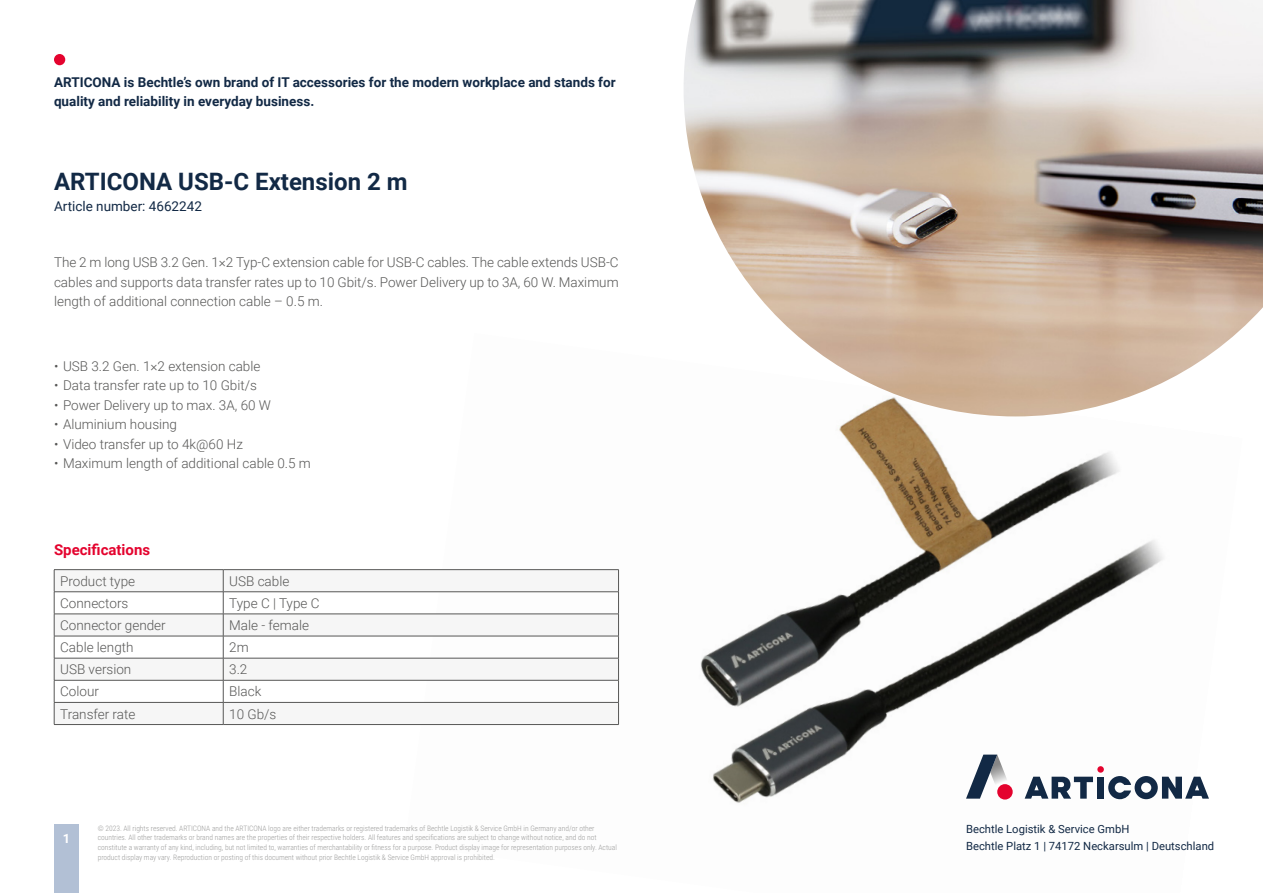
<style>
.page{position:relative;width:1263px;height:893px;background:#fff}
.page>*{position:absolute;margin:0;border:0;box-sizing:border-box;transform-origin:0 0}
.t1{font:700 24px "Roboto";color:#122945}
.t2{font:700 15px "Roboto";color:#e4032e}
.t3{font:300 13.5px/19.5px "Roboto";color:#575756;text-align:justify}
.t4{font:700 13.5px/19.5px "Roboto";color:#122945}
.t5{font:13.5px "Roboto";color:#122945}
.t6{font:700 12.75px "Roboto";color:#fff}
.t7{font:11.25px/16.5px "Roboto";color:#122945}
.t8{font:300 7.5px/9.8px "Roboto Condensed";color:#9d9d9c}
</style>
<div class="page">
<img style="left:619px;top:416px;width:545px;height:387px">
<div style="left:54px;top:54px;width:11px;height:11px;background:#e4032e;border-radius:50%"></div>
<div style="left:1097px;top:766px;width:7px;height:7px;background:#e4032e;border-radius:50%"></div>
<svg style="left:1025px;top:777px;width:68px;height:22px"></svg>
<div style="left:1097px;top:777px;width:7px;height:22px;background:#122945"></div>
<svg style="left:1108px;top:776px;width:101px;height:23px"></svg>
<svg style="left:966px;top:755px;width:49px;height:44px"></svg>
<div style="left:997px;top:784px;width:16px;height:15px;background:#e4032e;border-radius:50%"></div>
<img style="left:684px;top:0;width:579px;height:416px">
<div style="left:54px;top:825px;width:25px;height:68px;background:#b2c0d5"></div>
<hr style="left:54px;top:569px;width:169px;height:1px;background:#575756">
<hr style="left:223px;top:569px;width:396px;height:1px;background:#575756">
<svg style="left:54px;top:570px;width:565px;height:154px"></svg>
<hr style="left:54px;top:724px;width:169px;height:1px;background:#575756">
<hr style="left:223px;top:724px;width:396px;height:1px;background:#575756">
<h3 class="t4" style="left:54px;top:72px;width:563px">ARTICONA is Bechtle’s own brand of IT accessories for the modern workplace and stands for quality and reliability in everyday business.</h3>
<h1 class="t1" style="left:54px;top:165px;width:355px">ARTICONA USB-C Extension 2 m</h1>
<h3 class="t5" style="left:54px;top:197px;width:149px">Article number: 4662242</h3>
<h3 class="t3" style="left:54px;top:252px;width:566px">The 2 m long USB 3.2 Gen. 1×2 Typ-C extension cable for USB-C cables. The cable extends USB-C cables and supports data transfer rates up to 10 Gbit/s. Power Delivery up to 3A, 60 W. Maximum length of additional connection cable – 0.5 m.</h3>
<h3 class="t3" style="left:54px;top:356px;width:208px">• USB 3.2 Gen. 1×2 extension cable</h3>
<h3 class="t3" style="left:54px;top:375px;width:204px">• Data transfer rate up to 10 Gbit/s</h3>
<h3 class="t3" style="left:54px;top:395px;width:218px">• Power Delivery up to max. 3A, 60 W</h3>
<h3 class="t3" style="left:54px;top:414px;width:125px">• Aluminium housing</h3>
<h3 class="t3" style="left:54px;top:434px;width:190px">• Video transfer up to 4k@60 Hz</h3>
<h3 class="t3" style="left:54px;top:453px;width:258px">• Maximum length of additional cable 0.5 m</h3>
<h2 class="t2" style="left:54px;top:539px;width:98px">Specifications</h2>
<h3 class="t3" style="left:60px;top:571px;width:76px">Product type</h3>
<h3 class="t3" style="left:229px;top:571px;width:62px">USB cable</h3>
<h3 class="t3" style="left:60px;top:593px;width:70px">Connectors</h3>
<h3 class="t3" style="left:229px;top:593px;width:92px">Type C | Type C</h3>
<h3 class="t3" style="left:60px;top:615px;width:107px">Connector gender</h3>
<h3 class="t3" style="left:229px;top:615px;width:81px">Male - female</h3>
<h3 class="t3" style="left:60px;top:637px;width:75px">Cable length</h3>
<h3 class="t3" style="left:229px;top:637px;width:21px">2m</h3>
<h3 class="t3" style="left:60px;top:659px;width:73px">USB version</h3>
<h3 class="t3" style="left:229px;top:659px;width:20px">3.2</h3>
<h3 class="t3" style="left:60px;top:681px;width:40px">Colour</h3>
<h3 class="t3" style="left:229px;top:681px;width:34px">Black</h3>
<h3 class="t3" style="left:60px;top:703px;width:77px">Transfer rate</h3>
<h3 class="t3" style="left:229px;top:703px;width:49px">10 Gb/s</h3>
<h3 class="t6" style="left:63px;top:829px;width:9px">1</h3>
<p class="t8" style="left:98px;top:823px;width:521px">© 2023. All rights reserved. ARTICONA and the ARTICONA logo are either trademarks or registered trademarks of Bechtle Logistik &amp; Service GmbH in Germany and/or other countries. All other trademarks or brand names are the properties of their respective holders. All features and specifications are subject to change without notice, and do not constitute a warranty of any kind, including, but not limited to, warranties of merchantability or fitness for a purpose. Product display image for representation purposes only. Actual product display may vary. Reproduction or posting of this document without prior Bechtle Logistik &amp; Service GmbH approval is prohibited.</p>
<h3 class="t7" style="left:966px;top:821px;width:250px">Bechtle Logistik &amp; Service GmbH<br>Bechtle Platz 1 | 74172 Neckarsulm | Deutschland</h3>
</div>
